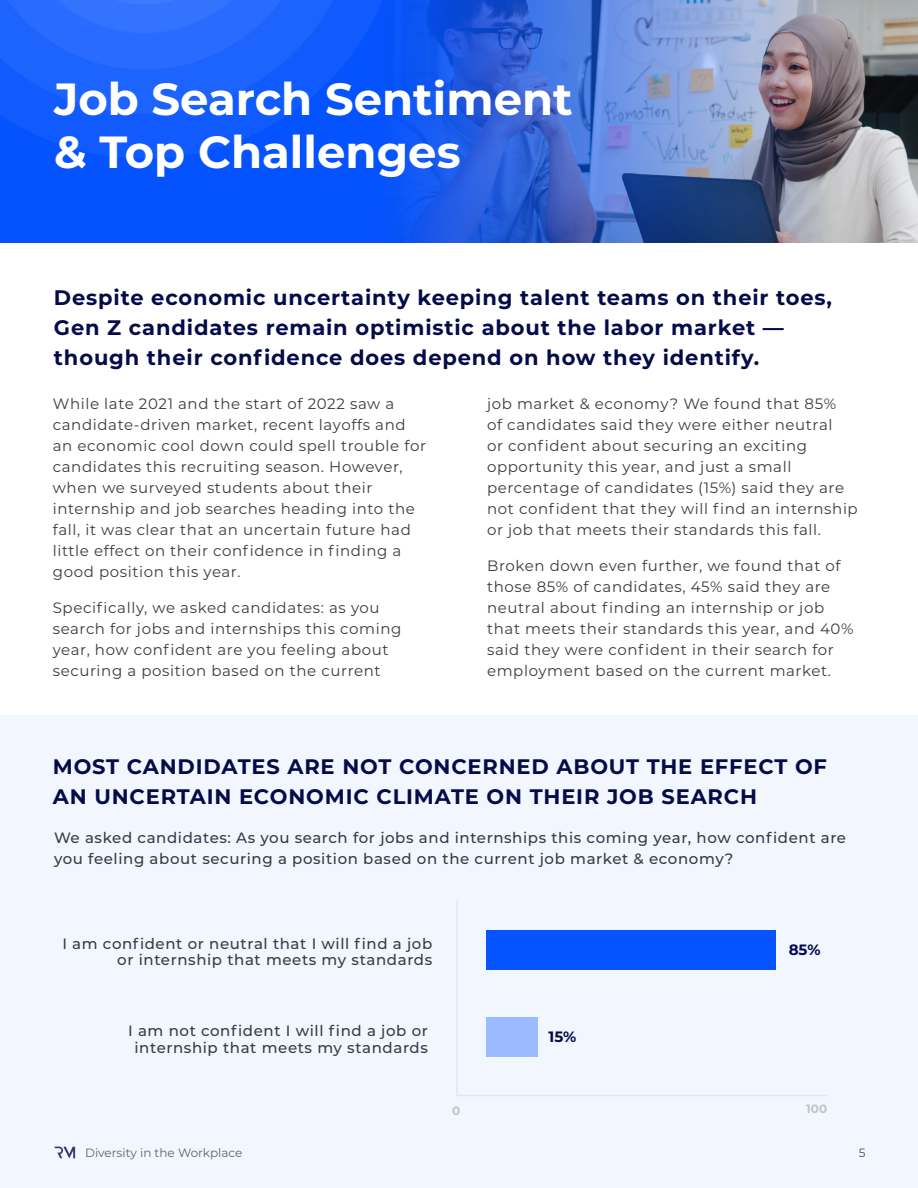
<style>
.page{position:relative;width:918px;height:1188px;background:#fff}
.page>*{position:absolute;margin:0;border:0;box-sizing:border-box;transform-origin:0 0}
.t1{font:700 45px/52.5px "Montserrat";color:#fff}
.Body_Headings{font:700 21px/30px "Montserrat";letter-spacing:.04em;color:#040b48}
.Body{font:15px/21px "Montserrat";letter-spacing:.04em;color:#373d3d}
.Body_Headings-2{font:500 15px/21px "Montserrat";letter-spacing:.04em;color:#373d3d}
.Body-2{font:500 15px/16.5px "Montserrat";letter-spacing:.04em;color:#383d3e;text-align:right}
.t2{font:700 15px "Montserrat";color:#040b48}
.t3{font:12px "Montserrat";color:#373d3d}
.t4{font:700 12px "Montserrat";color:#c0c2d1}
.t5{font:12px "Montserrat";color:#231f20}
</style>
<div class="page">
<div style="left:0;top:716px;width:918px;height:472px;background:#f2f6ff"></div>
<img style="left:0;top:0;width:918px;height:243px">
<img style="left:0;top:0;width:402px;height:159px">
<div style="left:486px;top:930px;width:290px;height:40px;background:#0554ff"></div>
<hr style="left:456px;top:900px;width:2px;height:195px;background:#c0c2d1">
<hr style="left:456px;top:1095px;width:371px;height:1px;background:#c0c2d1">
<div style="left:486px;top:1017px;width:51px;height:40px;background:#9cbaff"></div>
<h1 class="t1" style="left:54px;top:71px;width:520px">Job Search Sentiment &amp; Top Challenges</h1>
<p class="Body_Headings" style="left:54px;top:282px;width:780px">Despite economic uncertainty keeping talent teams on their toes,<br>Gen Z candidates remain optimistic about the labor market — though their confidence does depend on how they identify.</p>
<p class="Body" style="left:53px;top:393px;width:375px">While late 2021 and the start of 2022 saw a candidate-driven market, recent layoffs and an economic cool down could spell trouble for candidates this recruiting season. However, when we surveyed students about their internship and job searches heading into the fall, it was clear that an uncertain future had little effect on their confidence in finding a good position this year.</p>
<p class="Body" style="left:53px;top:597px;width:350px">Specifically, we asked candidates: as you search for jobs and internships this coming year, how confident are you feeling about securing a position based on the current</p>
<p class="Body" style="left:487px;top:393px;width:372px">job market &amp; economy? We found that 85%<br>of candidates said they were either neutral<br>or confident about securing an exciting opportunity this year, and just a small percentage of candidates (15%) said they are not confident that they will find an internship or job that meets their standards this fall.</p>
<p class="Body" style="left:487px;top:555px;width:368px">Broken down even further, we found that of those 85% of candidates, 45% said they are neutral about finding an internship or job that meets their standards this year, and 40% said they were confident in their search for employment based on the current market.</p>
<p class="Body_Headings" style="left:53px;top:750px;width:776px">MOST CANDIDATES ARE NOT CONCERNED ABOUT THE EFFECT OF<br>AN UNCERTAIN ECONOMIC CLIMATE ON THEIR JOB SEARCH</p>
<p class="Body_Headings-2" style="left:54px;top:827px;width:794px">We asked candidates: As you search for jobs and internships this coming year, how confident are you feeling about securing a position based on the current job market &amp; economy?</p>
<p class="Body-2" style="left:62px;top:935px;width:371px">I am confident or neutral that I will find a job or internship that meets my standards</p>
<p class="t2" style="left:789px;top:939px;width:33px">85%</p>
<p class="Body-2" style="left:128px;top:1022px;width:301px;text-align:center">I am not confident I will find a job or internship that meets my standards</p>
<p class="t2" style="left:549px;top:1026px;width:29px">15%</p>
<p class="t4" style="left:452px;top:1102px;width:10px">0</p>
<p class="t4" style="left:806px;top:1100px;width:22px">100</p>
<p class="t3" style="left:85px;top:1145px;width:159px">Diversity in the Workplace</p>
<p class="t5" style="left:859px;top:1145px;width:8px">5</p>
</div>
